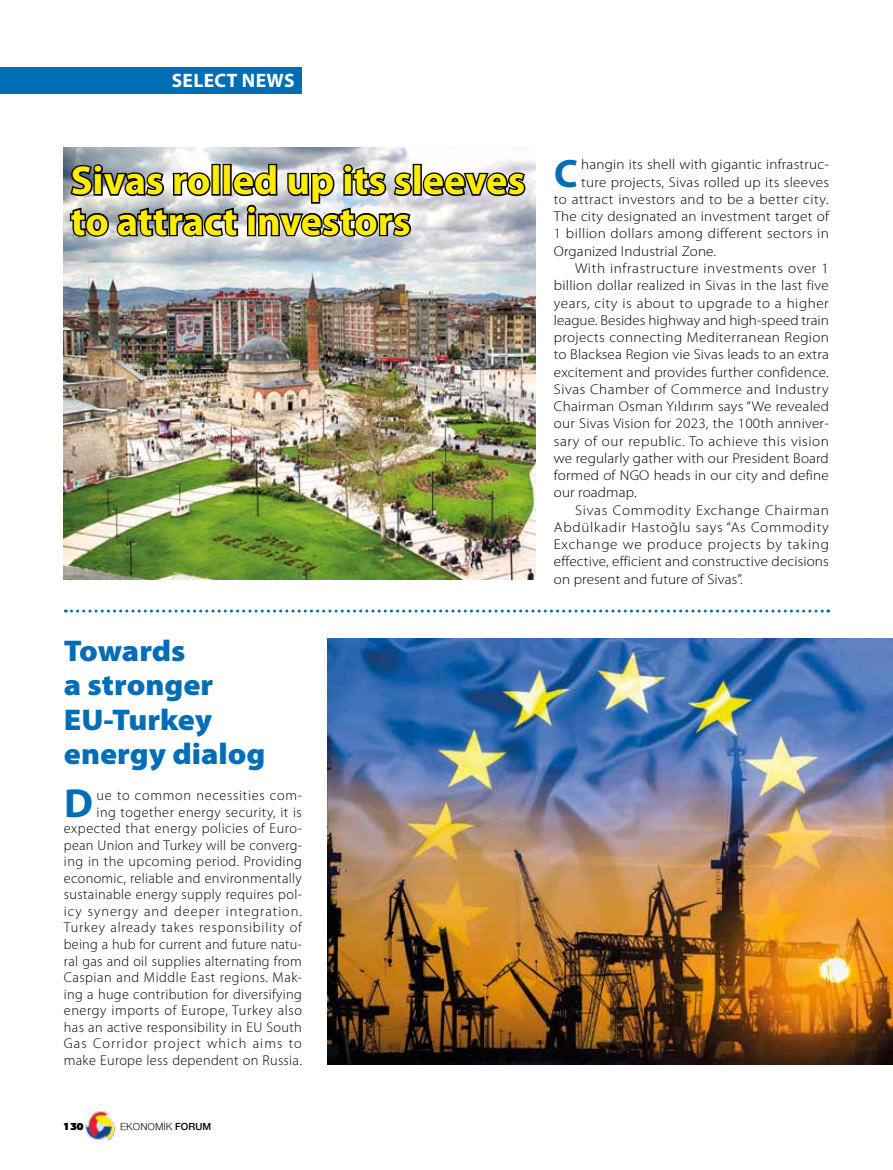
<style>
.page{position:relative;width:893px;height:1170px;background:#fff}
.page>*{position:absolute;margin:0;border:0;box-sizing:border-box;transform-origin:0 0}
.t1{font:700 40.8px "Myriad Pro";color:#006eb7}
.t2{font:700 40.5px/40.5px "Myriad Pro";color:#ffed00}
.t3{font:700 39.9px "Myriad Pro";color:#006eb7}
.t4{font:900 30px/34.5px "Myriad Pro";color:#006eb7;scale:1.06 1}
.t5{font:700 19.5px "Myriad Pro";letter-spacing:.02em;color:#fff}
.t6{font:300 14.25px "Myriad Pro";letter-spacing:.025em;color:#000;scale:1.06 1}
.t7{font:300 14.25px/16.5px "Myriad Pro";letter-spacing:.025em;color:#000;text-align:right}
.t8{font:300 14.25px "Myriad Pro";letter-spacing:.05em;color:#000;scale:1.06 1}
.t9{font:300 14.25px "Myriad Pro";letter-spacing:.005em;color:#000;scale:1.06 1}
.t10{font:300 14.25px "Myriad Pro";letter-spacing:.045em;color:#000;scale:1.06 1}
.t11{font:10.5px "Nimbus Sans Novus";color:#000}
.t12{font:900 10.5px "PF Agora Sans Pro";color:#000}
.s1{font-weight:600}
</style>
<div class="page">
<img style="left:84px;top:1109px;width:32px;height:31px">
<div style="left:0;top:67px;width:302px;height:26px;background:#006eb7"></div>
<svg style="left:65px;top:609px;width:764px;height:3px"></svg>
<img style="left:63px;top:148px;width:472px;height:431px">
<div style="left:413px;top:164px;width:9px;height:32px;border:3px solid #000"></div>
<svg style="left:421px;top:170px;width:106px;height:27px;background:#6c6c6e"></svg>
<svg style="left:68px;top:162px;width:345px;height:77px;background:#878a8c"></svg>
<img style="left:327px;top:638px;width:566px;height:426px">
<h3 class="t5" style="left:172px;top:69px;width:125px">SELECT NEWS</h3>
<h2 class="t2" style="left:71px;top:161px;width:456px">Sivas rolled up its sleeves to attract investors</h2>
<h3 class="t3" style="left:554px;top:151px;width:25px">C</h3>
<p class="t6" style="left:581px;top:157px;width:235px">hangin its shell with gigantic infrastruc-</p>
<p class="t6" style="left:581px;top:174px;width:235px">ture projects, Sivas rolled up its sleeves</p>
<p class="t6" style="left:554px;top:191px;width:261px">to attract investors and to be a better city.</p>
<p class="t6" style="left:554px;top:208px;width:261px">The city designated an investment target of</p>
<p class="t6" style="left:554px;top:226px;width:261px">1 billion dollars among different sectors in</p>
<p class="t6" style="left:554px;top:243px;width:155px">Organized Industrial Zone.</p>
<p class="t6" style="left:575px;top:260px;width:241px">With infrastructure investments over 1</p>
<p class="t6" style="left:554px;top:278px;width:261px">billion dollar realized in Sivas in the last five</p>
<p class="t6" style="left:554px;top:295px;width:261px">years, city is about to upgrade to a higher</p>
<p class="t9" style="left:554px;top:312px;width:261px">league. Besides highway and high-speed train</p>
<p class="t6" style="left:554px;top:329px;width:261px">projects connecting Mediterranean Region</p>
<p class="t6" style="left:554px;top:347px;width:261px">to Blacksea Region vie Sivas leads to an extra</p>
<p class="t6" style="left:554px;top:364px;width:261px">excitement and provides further confidence.</p>
<p class="t6" style="left:554px;top:381px;width:261px">Sivas Chamber of Commerce and Industry</p>
<p class="t6" style="left:554px;top:398px;width:261px">Chairman Osman Yıldırım says “We revealed</p>
<p class="t6" style="left:554px;top:416px;width:261px">our Sivas Vision for 2023, the 100th anniver-</p>
<p class="t6" style="left:554px;top:433px;width:261px">sary of our republic. To achieve this vision</p>
<p class="t6" style="left:554px;top:450px;width:261px">we regularly gather with our President Board</p>
<p class="t6" style="left:554px;top:467px;width:261px">formed of NGO heads in our city and define</p>
<p class="t6" style="left:554px;top:485px;width:80px">our roadmap.</p>
<p class="t8" style="left:575px;top:502px;width:241px">Sivas Commodity Exchange Chairman</p>
<p class="t10" style="left:554px;top:519px;width:261px">Abdülkadir Hastoğlu says “As Commodity</p>
<p class="t8" style="left:554px;top:536px;width:261px">Exchange we produce projects by taking</p>
<p class="t6" style="left:554px;top:554px;width:261px">effective, efficient and constructive decisions</p>
<p class="t6" style="left:554px;top:571px;width:180px">on present and future of Sivas”.</p>
<h3 class="t4" style="left:64px;top:633px;width:192px">Towards<br>a stronger<br>EU-Turkey energy dialog</h3>
<h1 class="t1" style="left:64px;top:780px;width:30px">D</h1>
<p class="t7" style="left:64px;top:787px;width:240px">ue to common necessities com-<br>ing together energy security, it is expected that energy policies of Euro&shy;pean Union and Turkey will be converg&shy;ing in the upcoming period. Providing economic, reliable and environmentally sustainable energy supply requires pol&shy;icy synergy and deeper integration.<br>Turkey already takes responsibility of being a hub for current and future natu&shy;ral gas and oil supplies alternating from Caspian and Middle East regions. Mak&shy;ing a huge contribution for diversifying energy imports of Europe, Turkey also has an active responsibility in EU South Gas Corridor project which aims to make Europe less dependent on Russia.</p>
<p class="t12" style="left:63px;top:1119px;width:22px">130</p>
<p class="t11" style="left:120px;top:1120px;width:93px">EKONOMİK <span class="s1">FORUM</span></p>
</div>
